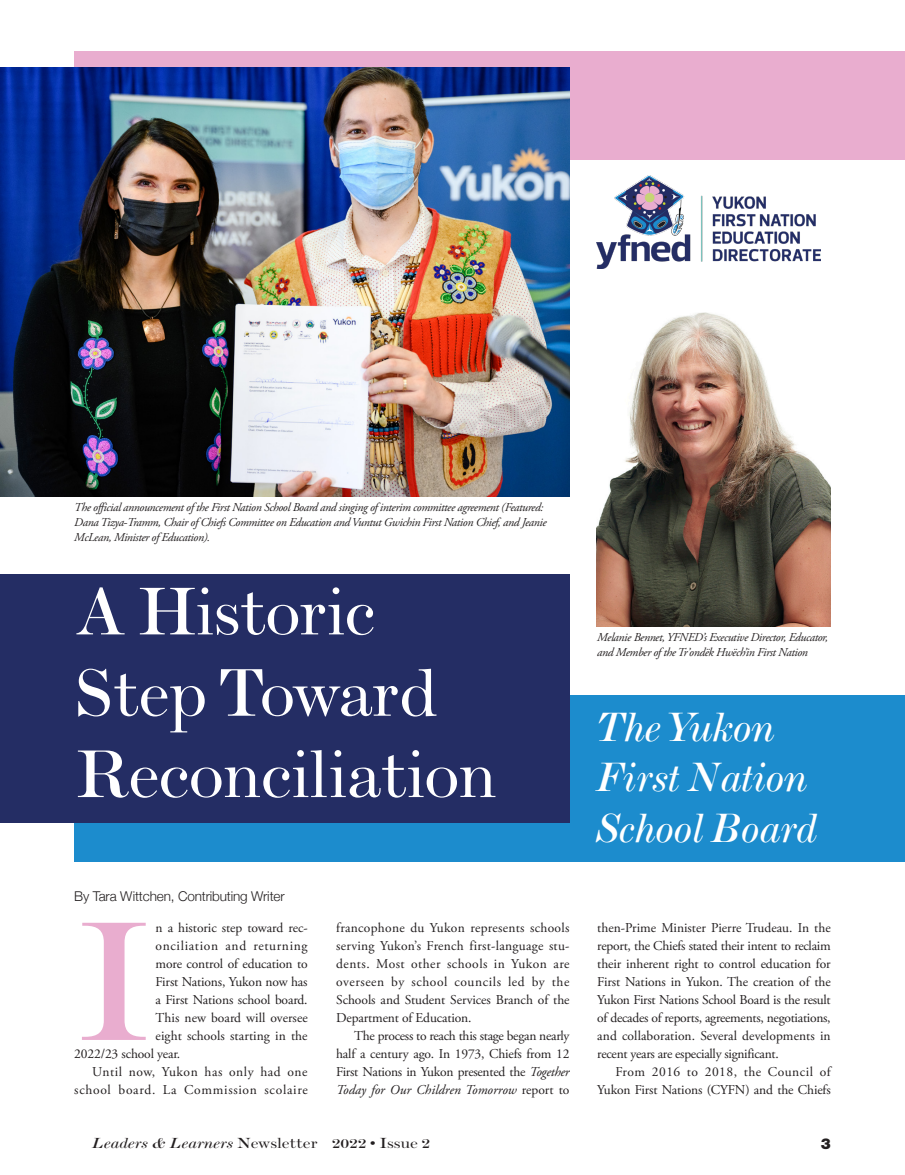
<style>
.page{position:relative;width:905px;height:1175px;background:#fff}
.page>*{position:absolute;margin:0;border:0;box-sizing:border-box;transform-origin:0 0}
.t1{font:173.7px "Scotch Roman";color:#e9adcf}
.feature_head{font:69px/81.3px "Scotch Roman";letter-spacing:-.02em;color:#fff}
.feature_head-2{font:italic 42px/50.4px "Scotch Roman";letter-spacing:-.02em;color:#fff}
.t2{font:15px "Scotch Roman";letter-spacing:-.01em;color:#231f20;scale:1.15 1}
.t3{font:900 15px "Helvetica Neue";color:#231f20}
.t4{font:13.5px/18px "Adobe Garamond Pro";letter-spacing:-.01em;color:#231f20;text-align:justify}
.t5{font:13.5px/18px "Adobe Garamond Pro";letter-spacing:.05em;color:#231f20;text-align:right}
.bylines{font:300 13.5px "Helvetica Neue";letter-spacing:-.01em;color:#231f20}
.captions{font:italic 12px/15px "Adobe Garamond Pro";letter-spacing:-.03em;color:#231f20}
.s1{font-style:italic}
</style>
<div class="page">
<div style="left:74px;top:52px;width:830px;height:108px;background:#e9adcf"></div>
<div style="left:74px;top:695px;width:830px;height:166px;background:#1c8ccd"></div>
<div style="left:0;top:573px;width:569px;height:249px;background:#242d64"></div>
<img style="left:0;top:68px;width:569px;height:428px">
<img style="left:596px;top:312px;width:234px;height:314px">
<img style="left:596px;top:176px;width:224px;height:92px">
<p class="captions" style="left:74px;top:500px;width:474px">The official announcement of the First Nation School Board and singing of interim committee agreement (Featured:<br>Dana Tizya-Tramm, Chair of Chiefs Committee on Education and Vuntut Gwichin First Nation Chief, and Jeanie<br>McLean, Minister of Education).</p>
<p class="feature_head" style="left:74px;top:571px;width:425px">A Historic<br>Step Toward<br>Reconciliation</p>
<p class="bylines" style="left:74px;top:885px;width:212px">By Tara Wittchen, Contributing Writer</p>
<p class="t1" style="left:74px;top:881px;width:81px">I</p>
<p class="t4" style="left:156px;top:919px;width:153px">n a historic step toward rec-</p>
<p class="t5" style="left:156px;top:937px;width:153px">onciliation and returning</p>
<p class="t4" style="left:156px;top:955px;width:153px">more control of education to</p>
<p class="t4" style="left:156px;top:973px;width:153px">First Nations, Yukon now has</p>
<p class="t4" style="left:156px;top:991px;width:153px">a First Nations school board.</p>
<p class="t4" style="left:156px;top:1009px;width:154px">This new board will oversee</p>
<p class="t4" style="left:156px;top:1027px;width:153px">eight schools starting in the</p>
<p class="t4" style="left:74px;top:1045px;width:107px">2022/23 school year.</p>
<p class="t5" style="left:74px;top:1063px;width:235px">Until now, Yukon has only had one school board. La Commission scolaire</p>
<p class="t4" style="left:336px;top:919px;width:235px">francophone du Yukon represents schools serving Yukon’s French first-language stu&shy;dents. Most other schools in Yukon are overseen by school councils led by the Schools and Student Services Branch of the Department of Education.</p>
<p class="t4" style="left:336px;top:1027px;width:235px;text-indent:18px">The process to reach this stage began nearly half a century ago. In 1973, Chiefs from 12<br>First Nations in Yukon presented the <span class="s1">Together Today for Our Children Tomorrow</span> report to</p>
<p class="captions" style="left:597px;top:629px;width:232px">Melanie Bennet, YFNED’s Executive Director, Educator, and Member of the Tr’ondëk Hwëch’in First Nation</p>
<p class="feature_head-2" style="left:596px;top:702px;width:222px">The Yukon<br>First Nation<br>School Board</p>
<p class="t4" style="left:597px;top:919px;width:235px">then-Prime Minister Pierre Trudeau. In the report, the Chiefs stated their intent to reclaim their inherent right to control education for First Nations in Yukon. The creation of the Yukon First Nations School Board is the result of decades of reports, agreements, negotiations, and collaboration. Several developments in recent years are especially significant.</p>
<p class="t4" style="left:597px;top:1063px;width:235px;text-align:right">From 2016 to 2018, the Council of<br>Yukon First Nations (CYFN) and the Chiefs</p>
<p class="t2" style="left:92px;top:1134px;width:295px"><span class="s1">Leaders &amp; Learners</span> Newsletter 2022 • Issue 2</p>
<p class="t3" style="left:820px;top:1134px;width:12px">3</p>
</div>
